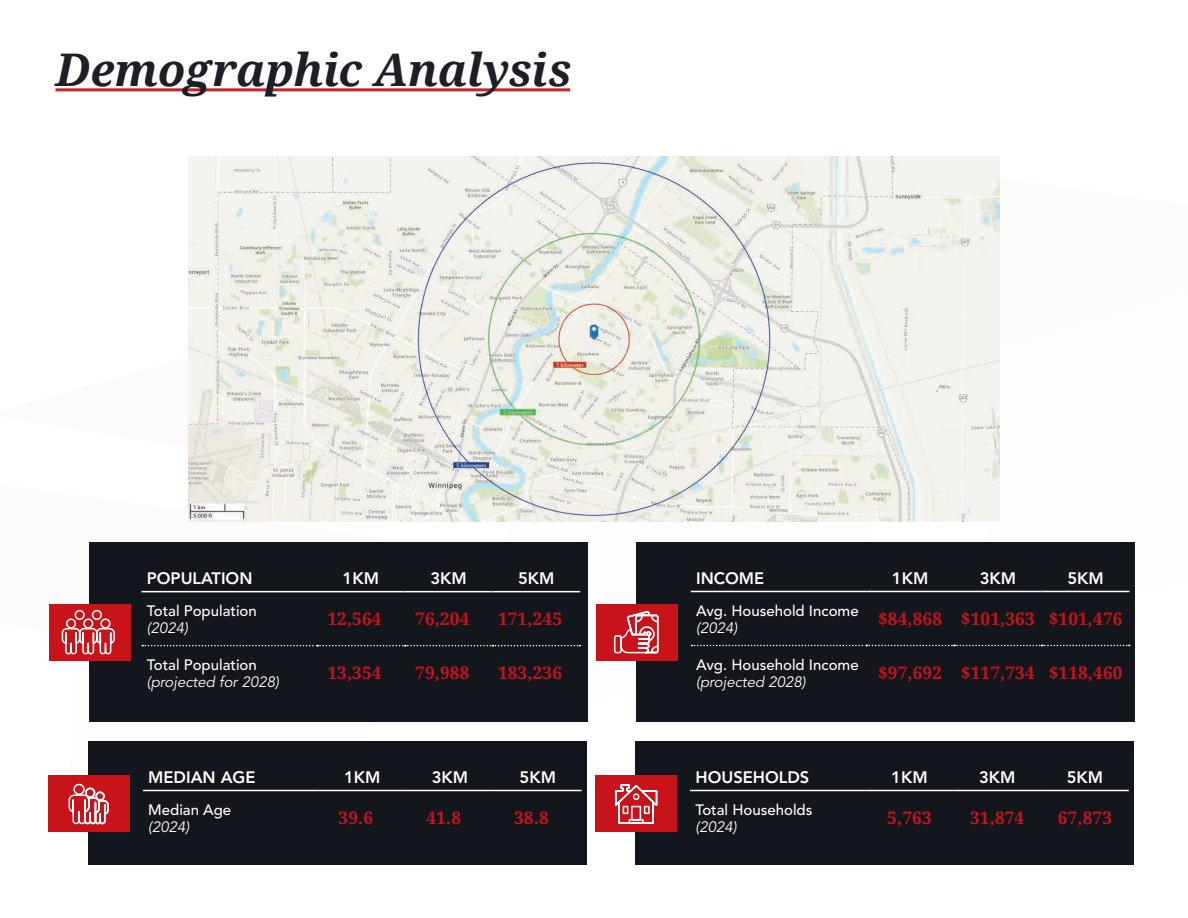
<style>
.page{position:relative;width:1188px;height:918px;background:#fff}
.page>*{position:absolute;margin:0;border:0;box-sizing:border-box;transform-origin:0 0}
.t1{font:italic 700 45px "Droid Serif";letter-spacing:-.005em;color:#1d1f26}
.t2{font:700 17.25px "Droid Serif";letter-spacing:.01em;color:#c8131b}
.t3{font:800 16.5px "Avenir LT Std";color:#fff}
.t4{font:500 15px "Avenir LT Std";color:#fff}
.t5{font:italic 15px "Avenir LT Std";color:#fff}
</style>
<div class="page">
<svg style="left:89px;top:477px;width:292px;height:127px"></svg>
<hr style="left:56px;top:88px;width:514px;height:3px;background:#c82026">
<div style="left:90px;top:542px;width:498px;height:180px;background:#14161d"></div>
<div style="left:49px;top:604px;width:82px;height:57px;background:#c8131b"></div>
<svg style="left:61px;top:609px;width:54px;height:46px"></svg>
<svg style="left:142px;top:645px;width:438px;height:1px"></svg>
<hr style="left:141px;top:591px;width:176px;height:1px;background:#fff">
<hr style="left:317px;top:591px;width:88px;height:1px;background:#fff">
<hr style="left:405px;top:591px;width:87px;height:1px;background:#fff">
<hr style="left:492px;top:591px;width:88px;height:1px;background:#fff">
<div style="left:89px;top:741px;width:498px;height:123px;background:#14161d"></div>
<div style="left:48px;top:776px;width:82px;height:56px;background:#c8131b"></div>
<svg style="left:68px;top:783px;width:41px;height:42px"></svg>
<hr style="left:143px;top:790px;width:175px;height:1px;background:#fff">
<hr style="left:318px;top:790px;width:88px;height:1px;background:#fff">
<hr style="left:406px;top:790px;width:88px;height:1px;background:#fff">
<hr style="left:494px;top:790px;width:88px;height:1px;background:#fff">
<div style="left:637px;top:542px;width:498px;height:180px;background:#14161d"></div>
<div style="left:596px;top:604px;width:82px;height:57px;background:#c8131b"></div>
<svg style="left:613px;top:610px;width:46px;height:44px"></svg>
<hr style="left:866px;top:591px;width:88px;height:1px;background:#fff">
<hr style="left:954px;top:591px;width:88px;height:1px;background:#fff">
<hr style="left:1042px;top:591px;width:88px;height:1px;background:#fff">
<svg style="left:692px;top:645px;width:438px;height:1px"></svg>
<hr style="left:691px;top:591px;width:175px;height:1px;background:#fff">
<div style="left:636px;top:741px;width:498px;height:123px;background:#14161d"></div>
<div style="left:595px;top:776px;width:82px;height:56px;background:#c8131b"></div>
<svg style="left:615px;top:784px;width:43px;height:40px"></svg>
<hr style="left:690px;top:790px;width:176px;height:1px;background:#fff">
<hr style="left:866px;top:790px;width:87px;height:1px;background:#fff">
<hr style="left:953px;top:790px;width:88px;height:1px;background:#fff">
<hr style="left:1041px;top:790px;width:88px;height:1px;background:#fff">
<img style="left:189px;top:157px;width:810px;height:364px">
<h1 class="t1" style="left:56px;top:39px;width:517px">Demographic Analysis</h1>
<p class="t3" style="left:147px;top:569px;width:107px">POPULATION</p>
<p class="t3" style="left:343px;top:569px;width:38px">1KM</p>
<p class="t3" style="left:430px;top:569px;width:38px">3KM</p>
<p class="t3" style="left:518px;top:569px;width:38px">5KM</p>
<p class="t4" style="left:147px;top:602px;width:112px">Total Population</p>
<p class="t5" style="left:147px;top:619px;width:43px">(2024)</p>
<p class="t2" style="left:327px;top:607px;width:56px">12,564</p>
<p class="t2" style="left:415px;top:607px;width:56px">76,204</p>
<p class="t2" style="left:498px;top:607px;width:65px">171,245</p>
<p class="t3" style="left:696px;top:569px;width:70px">INCOME</p>
<p class="t3" style="left:892px;top:569px;width:38px">1KM</p>
<p class="t3" style="left:980px;top:569px;width:38px">3KM</p>
<p class="t3" style="left:1067px;top:569px;width:38px">5KM</p>
<p class="t4" style="left:696px;top:602px;width:164px">Avg. Household Income</p>
<p class="t5" style="left:696px;top:619px;width:43px">(2024)</p>
<p class="t2" style="left:878px;top:607px;width:246px">$84,868 $101,363 $101,476</p>
<p class="t4" style="left:147px;top:656px;width:112px">Total Population</p>
<p class="t5" style="left:147px;top:673px;width:134px">(projected for 2028)</p>
<p class="t2" style="left:327px;top:661px;width:56px">13,354</p>
<p class="t2" style="left:415px;top:661px;width:56px">79,988</p>
<p class="t2" style="left:498px;top:661px;width:65px">183,236</p>
<p class="t4" style="left:696px;top:656px;width:164px">Avg. Household Income</p>
<p class="t5" style="left:696px;top:673px;width:111px">(projected 2028)</p>
<p class="t2" style="left:878px;top:661px;width:246px">$97,692 $117,734 $118,460</p>
<p class="t3" style="left:148px;top:768px;width:109px">MEDIAN AGE</p>
<p class="t3" style="left:344px;top:768px;width:38px">1KM</p>
<p class="t3" style="left:432px;top:768px;width:38px">3KM</p>
<p class="t3" style="left:520px;top:768px;width:38px">5KM</p>
<p class="t4" style="left:148px;top:801px;width:85px">Median Age</p>
<p class="t5" style="left:148px;top:818px;width:43px">(2024)</p>
<p class="t2" style="left:339px;top:806px;width:36px">39.6</p>
<p class="t2" style="left:426px;top:806px;width:36px">41.8</p>
<p class="t2" style="left:514px;top:806px;width:36px">38.8</p>
<p class="t3" style="left:695px;top:768px;width:115px">HOUSEHOLDS</p>
<p class="t3" style="left:891px;top:768px;width:38px">1KM</p>
<p class="t3" style="left:979px;top:768px;width:38px">3KM</p>
<p class="t3" style="left:1067px;top:768px;width:38px">5KM</p>
<p class="t4" style="left:695px;top:801px;width:118px">Total Households</p>
<p class="t5" style="left:695px;top:818px;width:43px">(2024)</p>
<p class="t2" style="left:887px;top:806px;width:46px">5,763</p>
<p class="t2" style="left:970px;top:806px;width:56px">31,874</p>
<p class="t2" style="left:1058px;top:806px;width:56px">67,873</p>
</div>
